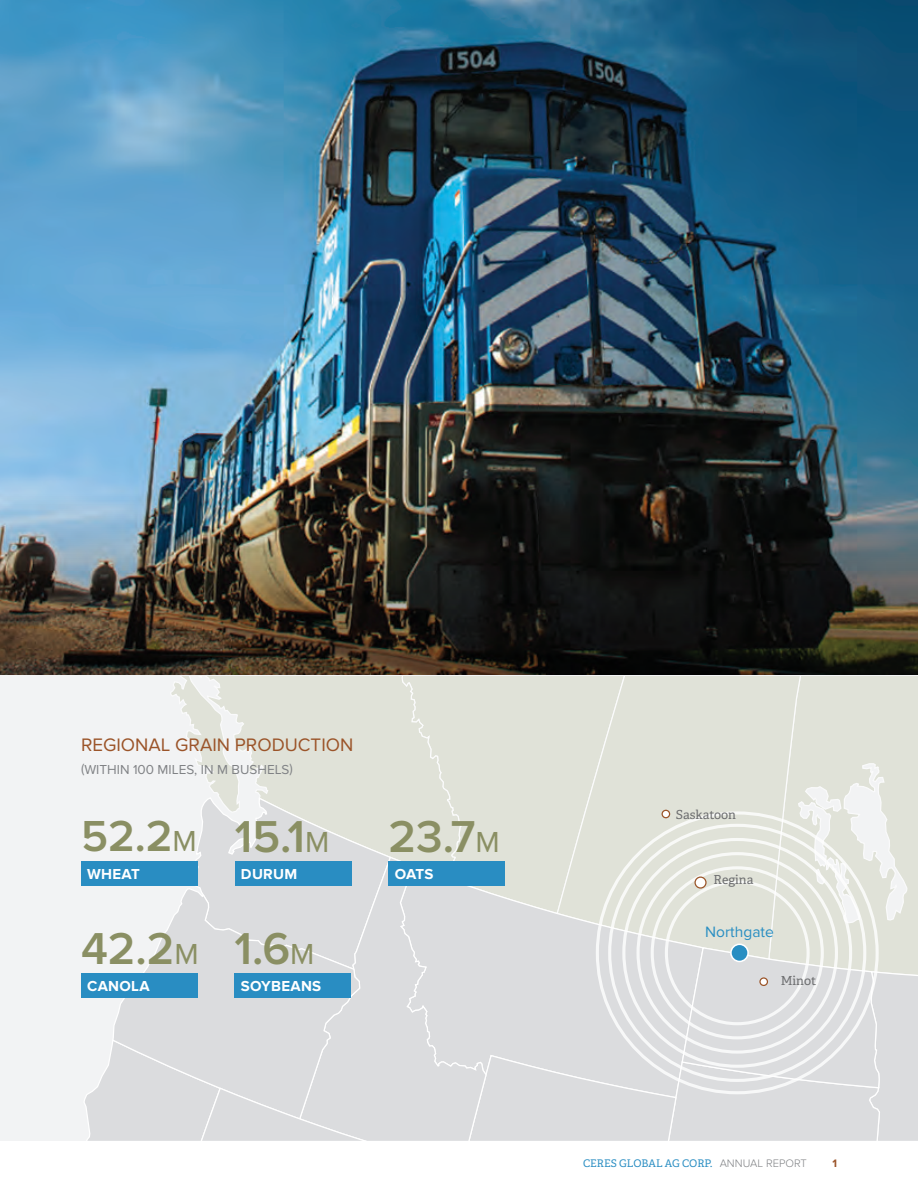
<style>
.page{position:relative;width:918px;height:1188px;background:#fff}
.page>*{position:absolute;margin:0;border:0;box-sizing:border-box;transform-origin:0 0}
.Big_Number{font:600 46.35px "Proxima Nova";color:#8a8f63}
.Big_Number-2{font:600 45px "Proxima Nova";color:#8a8f63}
.sub_titles{font:18.75px "Proxima Nova";color:#9b5429}
.t1{font:15.6px "Proxima Nova";color:#288ec2}
.EBITDA{font:700 15px "Proxima Nova";letter-spacing:.02em;color:#fff}
.sub_titles-2{font:13.5px "Proxima Nova";color:#808285}
.t2{font:12.45px "Adelle";color:#6d6e70}
.t3{font:700 11.25px "Proxima Nova";color:#9b5429}
.t4{font:10.5px "Adelle";color:#298dc2}
.s1{font-weight:400;font-size:30px}
.s2{font-family:"Proxima Nova";font-weight:300;font-size:11.25px;color:#808285}
</style>
<div class="page">
<img style="left:0;top:0;width:918px;height:171px">
<img style="left:0;top:171px;width:918px;height:504px">
<div style="left:0;top:675px;width:918px;height:466px;background:#f2f3f4"></div>
<div style="left:501px;top:676px;width:55px;height:189px;background:#e0e2d8"></div>
<svg style="left:825px;top:676px;width:93px;height:270px"></svg>
<div style="left:392px;top:676px;width:109px;height:185px;background:#e0e2d8"></div>
<svg style="left:556px;top:676px;width:269px;height:270px;background:#e1e3da"></svg>
<svg style="left:171px;top:676px;width:221px;height:211px"></svg>
<svg style="left:487px;top:865px;width:218px;height:81px;background:#e1e2dd"></svg>
<svg style="left:487px;top:946px;width:431px;height:195px;background:#dedee0"></svg>
<div style="left:298px;top:856px;width:189px;height:285px;background:#dbdcde"></div>
<svg style="left:113px;top:887px;width:248px;height:151px"></svg>
<svg style="left:84px;top:1038px;width:298px;height:103px;background:#dcdddf"></svg>
<div style="left:665px;top:880px;width:145px;height:145px;border:3px solid #fff;border-radius:50%"></div>
<div style="left:662px;top:810px;width:8px;height:8px;background:#fff;border-radius:50%"></div>
<div style="left:662px;top:810px;width:8px;height:8px;border:1px solid #9b5529;border-radius:50%"></div>
<div style="left:760px;top:978px;width:7px;height:7px;background:#fff;border-radius:50%"></div>
<div style="left:759px;top:977px;width:9px;height:9px;border:1px solid #9b5529;border-radius:50%"></div>
<svg style="left:695px;top:877px;width:11px;height:11px"></svg>
<div style="left:694px;top:877px;width:13px;height:12px;border:1px solid #9b5529;border-radius:50%"></div>
<div style="left:731px;top:944px;width:17px;height:17px;background:#288ec2;border-radius:50%"></div>
<div style="left:730px;top:944px;width:19px;height:18px;border:2px solid #fff;border-radius:50%"></div>
<div style="left:81px;top:973px;width:117px;height:25px;background:#298dc2"></div>
<div style="left:81px;top:861px;width:117px;height:25px;background:#298dc2"></div>
<div style="left:235px;top:973px;width:116px;height:25px;background:#298dc2"></div>
<div style="left:235px;top:861px;width:117px;height:25px;background:#298dc2"></div>
<div style="left:389px;top:861px;width:116px;height:25px;background:#298dc2"></div>
<p class="sub_titles" style="left:81px;top:734px;width:274px">REGIONAL GRAIN PRODUCTION</p>
<p class="sub_titles-2" style="left:81px;top:762px;width:213px">(WITHIN 100 MILES, IN M BUSHELS)</p>
<p class="t2" style="left:676px;top:806px;width:62px">Saskatoon</p>
<p class="Big_Number-2" style="left:81px;top:811px;width:117px">52.2<span class="s1">M</span></p>
<p class="Big_Number" style="left:235px;top:811px;width:96px">15.1<span class="s1">M</span></p>
<p class="Big_Number" style="left:389px;top:811px;width:113px">23.7<span class="s1">M</span></p>
<p class="EBITDA" style="left:87px;top:866px;width:54px">WHEAT</p>
<p class="EBITDA" style="left:241px;top:866px;width:58px">DURUM</p>
<p class="EBITDA" style="left:395px;top:866px;width:40px">OATS</p>
<p class="t2" style="left:714px;top:872px;width:41px">Regina</p>
<p class="Big_Number" style="left:81px;top:923px;width:119px">42.2<span class="s1">M</span></p>
<p class="Big_Number" style="left:235px;top:923px;width:81px">1.6<span class="s1">M</span></p>
<p class="t1" style="left:705px;top:923px;width:70px">Northgate</p>
<p class="EBITDA" style="left:87px;top:978px;width:64px">CANOLA</p>
<p class="EBITDA" style="left:241px;top:978px;width:82px">SOYBEANS</p>
<p class="t2" style="left:781px;top:973px;width:37px">Minot</p>
<p class="t4" style="left:583px;top:1157px;width:225px">CERES GLOBAL AG CORP. <span class="s2">ANNUAL REPORT</span></p>
<p class="t3" style="left:832px;top:1157px;width:6px">1</p>
</div>
